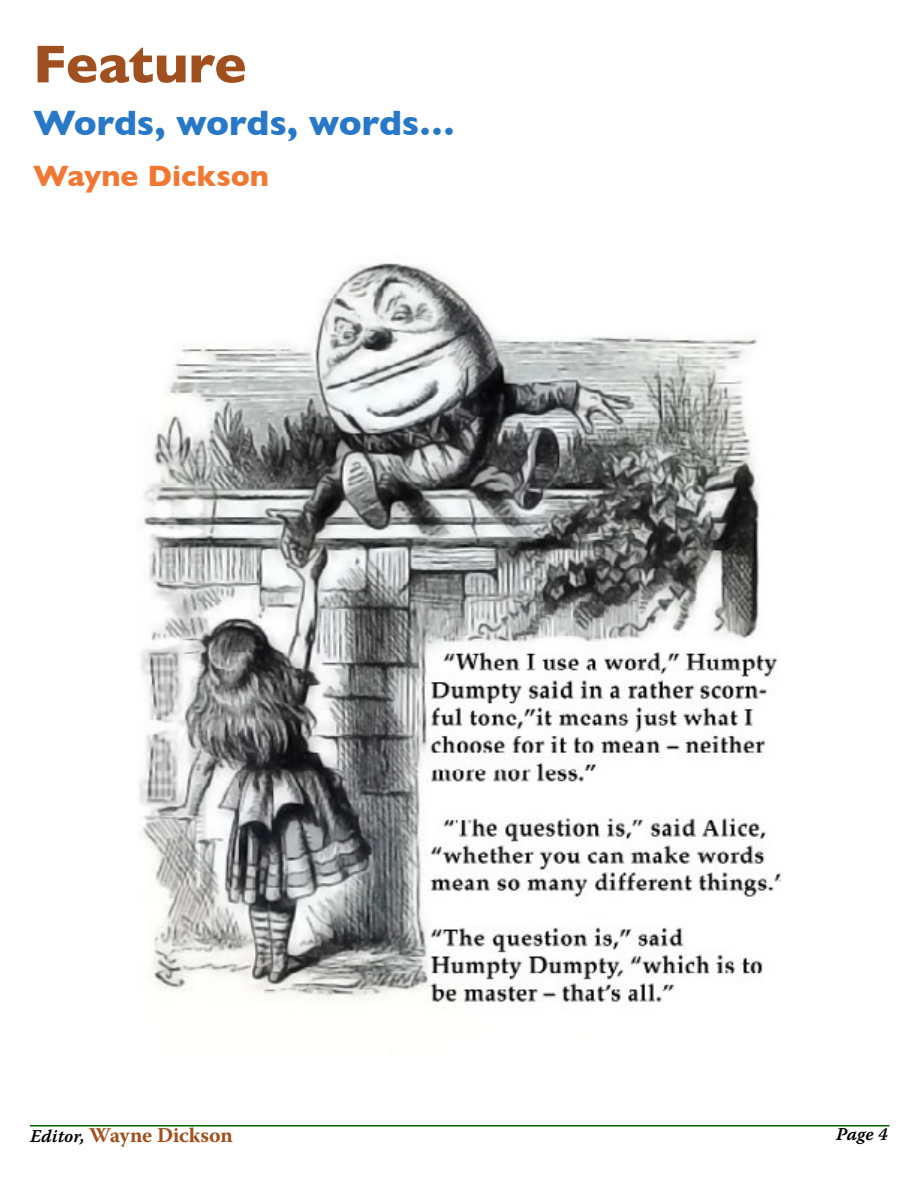
<style>
.page{position:relative;width:918px;height:1188px;background:#fff}
.page>*{position:absolute;margin:0;border:0;box-sizing:border-box;transform-origin:0 0}
.t1{font:700 54px "Gill Sans";letter-spacing:-.005em;color:#a0501e}
.t2{font:700 36px "Gill Sans";letter-spacing:-.005em;color:#2878c8}
.t3{font:700 30px "Gill Sans";color:#f07832}
.t4{font:700 21px "Warnock Pro";letter-spacing:-.01em;color:#a0501e}
.t5{font:18px "Warnock Pro Semibold It Capt";color:#000}
.s1{font-family:"Warnock Pro Semibold It Capt";font-weight:400;font-size:18px;color:#000}
</style>
<div class="page">
<hr style="left:30px;top:1125px;width:860px;height:1px;background:#006400">
<img style="left:137px;top:263px;width:644px;height:740px">
<h1 class="t1" style="left:33px;top:21px;width:215px">Feature</h1>
<h2 class="t2" style="left:33px;top:94px;width:424px">Words, words, words…</h2>
<h3 class="t3" style="left:33px;top:153px;width:238px">Wayne Dickson</h3>
<p class="t4" style="left:30px;top:1122px;width:204px"><span class="s1">Editor,</span> Wayne Dickson</p>
<p class="t5" style="left:836px;top:1123px;width:53px">Page 4</p>
</div>
